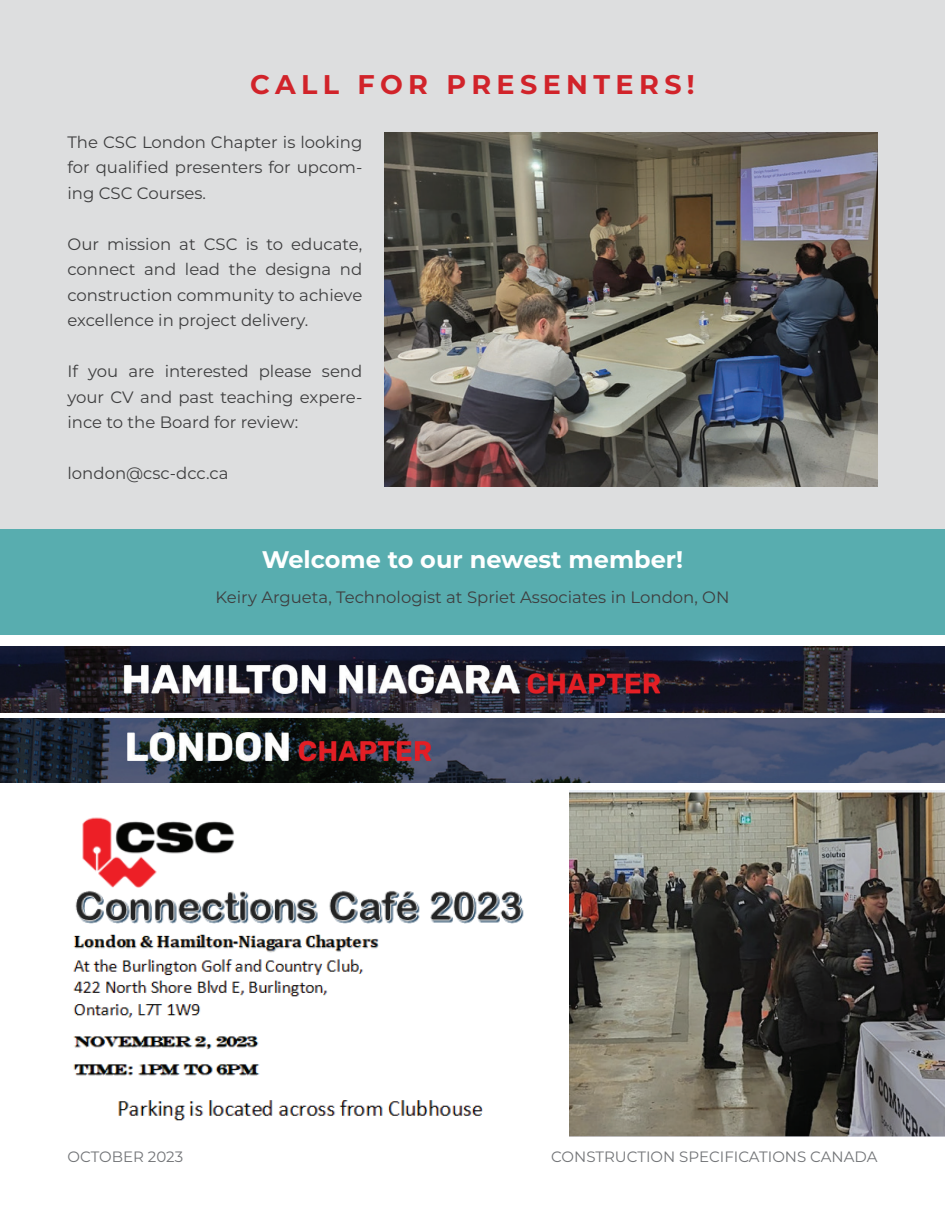
<style>
.page{position:relative;width:945px;height:1215px;background:#fff}
.page>*{position:absolute;margin:0;border:0;box-sizing:border-box;transform-origin:0 0}
.t1{font:700 27px "Montserrat";letter-spacing:.2em;color:#d1232a}
.t2{font:700 24px "Montserrat";color:#fff}
.t3{font:16.5px/25.5px "Montserrat";color:#3e3e3f;text-align:justify}
.t4{font:15px "Montserrat";color:#727477}
</style>
<div class="page">
<div style="left:0;top:0;width:945px;height:534px;background:#dddedf"></div>
<img style="left:385px;top:132px;width:493px;height:354px">
<div style="left:0;top:530px;width:945px;height:105px;background:#58adaf"></div>
<img style="left:73px;top:817px;width:451px;height:304px">
<img style="left:570px;top:790px;width:375px;height:346px">
<img style="left:0;top:719px;width:945px;height:64px">
<img style="left:0;top:647px;width:945px;height:66px">
<h1 class="t1" style="left:250px;top:65px;width:446px">CALL FOR PRESENTERS!</h1>
<p class="t3" style="left:68px;top:129px;width:296px">The CSC London Chapter is looking for qualified presenters for upcom&shy;ing CSC Courses.</p>
<p class="t3" style="left:68px;top:231px;width:296px">Our mission at CSC is to educate, connect and lead the designa nd construction community to achieve excellence in project delivery.</p>
<p class="t3" style="left:68px;top:358px;width:296px">If you are interested please send your CV and past teaching expere&shy;ince to the Board for review:</p>
<p class="t3" style="left:68px;top:460px;width:162px">london@csc-dcc.ca</p>
<h2 class="t2" style="left:262px;top:543px;width:423px">Welcome to our newest member!</h2>
<p class="t3" style="left:215px;top:584px;width:516px">Keiry Argueta, Technologist at Spriet Associates in London, ON</p>
<p class="t4" style="left:68px;top:1146px;width:117px">OCTOBER 2023</p>
<p class="t4" style="left:551px;top:1146px;width:328px">CONSTRUCTION SPECIFICATIONS CANADA</p>
</div>
